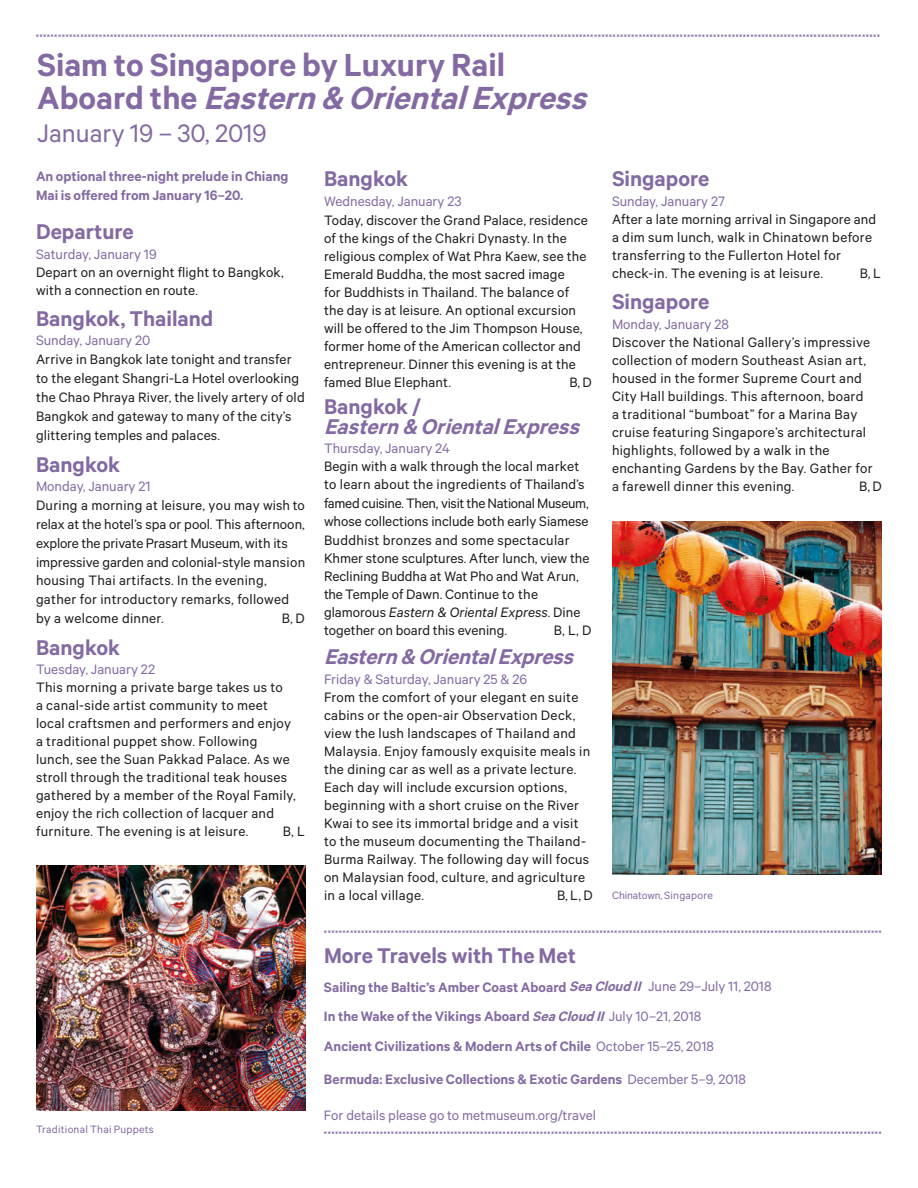
<style>
.page{position:relative;width:918px;height:1188px;background:#fff}
.page>*{position:absolute;margin:0;border:0;box-sizing:border-box;transform-origin:0 0}
.Exterior_Header{font:600 36px/33px "The Met Sans";color:#836aa2}
.Exterior_Header-2{font:28.5px "The Met Sans";color:#836aa2}
.Exterior_Header-3{font:600 24px "The Met Sans";color:#836aa2}
.Exterior_Header-4{font:italic 600 24px "The Met Sans";color:#836aa2}
.Exterior_Header-5{font:15.3px/18px "The Met Sans";letter-spacing:.015em;color:#1d1d1b}
.Exterior_Header-6{font:600 15.3px/19.5px "The Met Sans";color:#836aa2}
.Exterior_Header-7{font:15.3px "The Met Sans";color:#836aa2}
.Captions{font:12px "The Met Sans";letter-spacing:.02em;color:#836aa2}
.Captions-2{font:12px "The Met Sans";color:#836aa2}
.s1{font-style:italic}
.s2{font-weight:400}
</style>
<div class="page">
<img style="left:36px;top:865px;width:270px;height:246px">
<img style="left:612px;top:522px;width:270px;height:353px">
<p class="Exterior_Header" style="left:37px;top:47px;width:561px">Siam to Singapore by Luxury Rail<br>A b o a r d t h e <span class="s1">Eastern&amp; OrientalExpress</span></p>
<p class="Exterior_Header-2" style="left:37px;top:116px;width:231px">January 19 – 30, 2019</p>
<p class="Exterior_Header-6" style="left:36px;top:166px;width:254px">An optional three-night prelude in Chiang<br>Mai is offered from January 16–20.</p>
<p class="Exterior_Header-3" style="left:36px;top:217px;width:99px">Departure</p>
<p class="Exterior_Header-7" style="left:36px;top:245px;width:122px">Saturday, January 19</p>
<p class="Exterior_Header-5" style="left:36px;top:262px;width:249px">Depart on an overnight flight to Bangkok, with a connection en route.</p>
<p class="Exterior_Header-3" style="left:36px;top:304px;width:179px">Bangkok, Thailand</p>
<p class="Exterior_Header-7" style="left:36px;top:332px;width:116px">Sunday, January 20</p>
<p class="Exterior_Header-5" style="left:36px;top:350px;width:270px;line-height:19px">Arrive in Bangkok late tonight and transfer to the elegant Shangri-La Hotel overlooking the Chao Phraya River, the lively artery of old Bangkok and gateway to many of the city’s glittering temples and palaces.</p>
<p class="Exterior_Header-3" style="left:36px;top:450px;width:86px">Bangkok</p>
<p class="Exterior_Header-7" style="left:36px;top:478px;width:116px">Monday, January 21</p>
<p class="Exterior_Header-5" style="left:36px;top:496px;width:271px;line-height:18.8px">During a morning at leisure, you may wish to relax at the hotel’s spa or pool. This afternoon, explore the private Prasart Museum, with its impressive garden and colonial-style mansion housing Thai artifacts. In the evening, gather for introductory remarks, followed by a welcome dinner.</p>
<p class="Exterior_Header-5" style="left:282px;top:609px;width:24px">B, D</p>
<p class="Exterior_Header-3" style="left:36px;top:633px;width:86px">Bangkok</p>
<p class="Exterior_Header-7" style="left:36px;top:660px;width:121px">Tuesday, January 22</p>
<p class="Exterior_Header-5" style="left:36px;top:677px;width:261px">This morning a private barge takes us to<br>a canal-side artist community to meet local craftsmen and performers and enjoy a traditional puppet show. Following lunch, see the Suan Pakkad Palace. As we stroll through the traditional teak houses gathered by a member of the Royal Family, enjoy the rich collection of lacquer and furniture. The evening is at leisure.</p>
<p class="Exterior_Header-5" style="left:283px;top:822px;width:24px">B, L</p>
<p class="Exterior_Header-3" style="left:324px;top:164px;width:86px">Bangkok</p>
<p class="Exterior_Header-7" style="left:324px;top:192px;width:139px">Wednesday, January 23</p>
<p class="Exterior_Header-5" style="left:324px;top:211px;width:265px">Today, discover the Grand Palace, residence of the kings of the Chakri Dynasty. In the religious complex of Wat Phra Kaew, see the Emerald Buddha, the most sacred image<br>for Buddhists in Thailand. The balance of the day is at leisure. An optional excursion will be offered to the Jim Thompson House, former home of the American collector and entrepreneur. Dinner this evening is at the famed Blue Elephant.</p>
<p class="Exterior_Header-5" style="left:569px;top:373px;width:24px">B, D</p>
<p class="Exterior_Header-3" style="left:324px;top:393px;width:99px">Bangkok /</p>
<p class="Exterior_Header-4" style="left:324px;top:412px;width:264px">Eastern&amp; OrientalExpress</p>
<p class="Exterior_Header-7" style="left:324px;top:440px;width:127px">Thursday, January 24</p>
<p class="Exterior_Header-5" style="left:324px;top:457px;width:267px">Begin with a walk through the local market to learn about the ingredients of Thailand’s famed cuisine. Then, visit the National Museum, whose collections include both early Siamese Buddhist bronzes and some spectacular Khmer stone sculptures. After lunch, view the Reclining Buddha at Wat Pho and Wat Arun, the Temple of Dawn. Continue to the glamorous <span class="s1">Eastern &amp; Oriental Express</span>. Dine together on board this evening.</p>
<p class="Exterior_Header-5" style="left:554px;top:620px;width:39px">B, L, D</p>
<p class="Exterior_Header-4" style="left:324px;top:643px;width:258px">Eastern&amp; OrientalExpress</p>
<p class="Exterior_Header-7" style="left:324px;top:670px;width:205px">Friday &amp; Saturday, January 25 &amp; 26</p>
<p class="Exterior_Header-5" style="left:324px;top:688px;width:268px">From the comfort of your elegant en suite cabins or the open-air Observation Deck, view the lush landscapes of Thailand and Malaysia. Enjoy famously exquisite meals in the dining car as well as a private lecture.<br>Each day will include excursion options, beginning with a short cruise on the River Kwai to see its immortal bridge and a visit to the museum documenting the Thailand-Burma Railway. The following day will focus on Malaysian food, culture, and agriculture in a local village.</p>
<p class="Exterior_Header-5" style="left:557px;top:886px;width:37px">B, L, D</p>
<p class="Exterior_Header-3" style="left:324px;top:941px;width:254px">More Travels with The Met</p>
<p class="Exterior_Header-3" style="left:612px;top:164px;width:99px">Singapore</p>
<p class="Exterior_Header-7" style="left:612px;top:192px;width:114px">Sunday, January 27</p>
<p class="Exterior_Header-5" style="left:612px;top:210px;width:266px">After a late morning arrival in Singapore and a dim sum lunch, walk in Chinatown before transferring to the Fullerton Hotel for check-in. The evening is at leisure.</p>
<p class="Exterior_Header-5" style="left:860px;top:264px;width:23px">B, L</p>
<p class="Exterior_Header-3" style="left:612px;top:287px;width:99px">Singapore</p>
<p class="Exterior_Header-7" style="left:612px;top:315px;width:118px">Monday, January 28</p>
<p class="Exterior_Header-5" style="left:612px;top:333px;width:262px">Discover the National Gallery’s impressive collection of modern Southeast Asian art, housed in the former Supreme Court and City Hall buildings. This afternoon, board a traditional “bumboat” for a Marina Bay cruise featuring Singapore’s architectural highlights, followed by a walk in the enchanting Gardens by the Bay. Gather for a farewell dinner this evening.</p>
<p class="Exterior_Header-5" style="left:859px;top:477px;width:24px">B, D</p>
<p class="Captions-2" style="left:612px;top:889px;width:102px">Chinatown, Singapore</p>
<p class="Captions" style="left:36px;top:1122px;width:119px">Traditional Thai Puppets</p>
<p class="Exterior_Header-6" style="left:324px;top:977px;width:449px">Sailing the Baltic’s Amber Coast Aboard <span class="s1">SeaCloudII</span> <span class="s2">June 29–July 11, 2018</span></p>
<p class="Exterior_Header-6" style="left:324px;top:1007px;width:379px">In the Wake of the Vikings Aboard <span class="s1">SeaCloudII</span><span class="s2">July 10–21, 2018</span></p>
<p class="Exterior_Header-6" style="left:324px;top:1037px;width:391px">Ancient Civilizations &amp; Modern Arts of Chile <span class="s2">October 15–25, 2018</span></p>
<p class="Exterior_Header-6" style="left:324px;top:1070px;width:424px">Bermuda: Exclusive Collections &amp; Exotic Gardens <span class="s2">December 5–9, 2018</span></p>
<p class="Exterior_Header-7" style="left:324px;top:1107px;width:274px">For details please go to metmuseum.org/travel</p>
</div>
